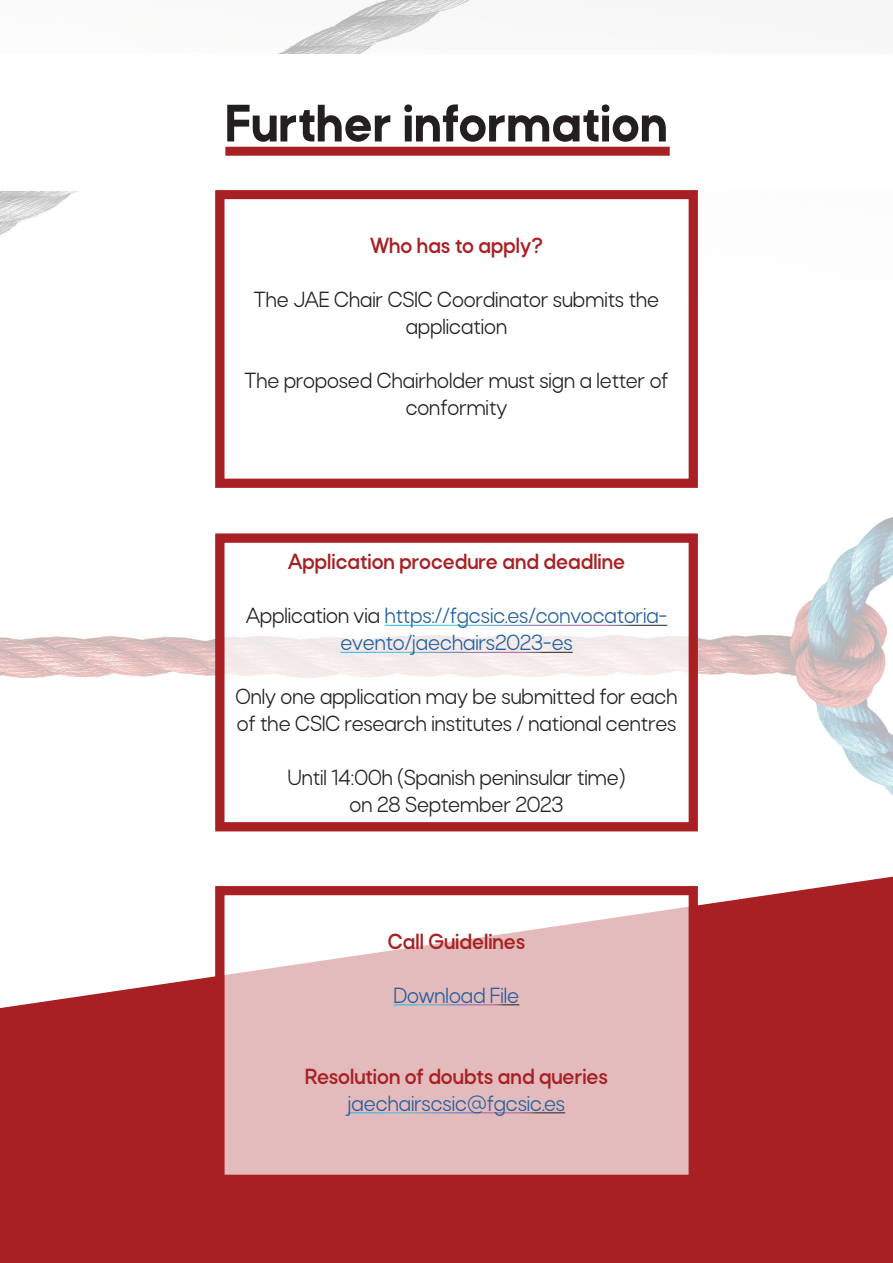
<style>
.page{position:relative;width:893px;height:1263px;background:#fff}
.page>*{position:absolute;margin:0;border:0;box-sizing:border-box;transform-origin:0 0}
.t1{font:900 54px "Rota";color:#231f20}
.t2{font:22.5px/27px "Rota";color:#231f20;text-align:center}
.t3{font:22.5px/27px "Rota";color:#215e9f;text-align:center}
.t4{font:700 22.5px "Rota";color:#a82024}
.s1{color:#231f20}
</style>
<div class="page">
<img style="left:0;top:0;width:893px;height:877px">
<svg style="left:0;top:877px;width:893px;height:386px;fill:#a82024"></svg>
<div style="left:215px;top:190px;width:483px;height:298px;background:#fff"></div>
<div style="left:0;top:54px;width:893px;height:136px;background:#fff"></div>
<div style="left:225px;top:147px;width:445px;height:9px;background:#a82024"></div>
<div style="left:215px;top:534px;width:483px;height:297px;background:#fff"></div>
<svg style="left:225px;top:896px;width:463px;height:278px;fill:#e4bbbc"></svg>
<div style="left:215px;top:190px;width:483px;height:298px;border:9px solid #a82024"></div>
<div style="left:215px;top:534px;width:483px;height:297px;border:9px solid #a82024"></div>
<hr style="left:394px;top:1004px;width:125px;height:1px;background:#fff">
<hr style="left:348px;top:1112px;width:217px;height:1px;background:#fff">
<div style="left:215px;top:886px;width:483px;height:298px;border:9px solid #a82024"></div>
<p class="t1" style="left:225px;top:94px;width:444px">Further information</p>
<p class="t4" style="left:370px;top:233px;width:175px">Who has to apply?</p>
<p class="t2" style="left:254px;top:286px;width:407px">The JAE Chair CSIC Coordinator submits the application</p>
<p class="t2" style="left:244px;top:367px;width:426px">The proposed Chairholder must sign a letter of conformity</p>
<p class="t4" style="left:288px;top:549px;width:339px">Application procedure and deadline</p>
<p class="t3" style="left:246px;top:602px;width:423px"><span class="s1">Application via</span> https://fgcsic.es/convocatoria&shy;evento/jaechairs2023-es</p>
<p class="t2" style="left:236px;top:683px;width:443px;text-align:left">Only one application may be submitted for each of the CSIC research institutes / national centres</p>
<p class="t2" style="left:288px;top:764px;width:339px">Until 14:00h (Spanish peninsular time)</p>
<p class="t2" style="left:350px;top:791px;width:215px">on 28 September 2023</p>
<p class="t4" style="left:388px;top:929px;width:139px">Call Guidelines</p>
<p class="t3" style="left:394px;top:982px;width:127px">Download File</p>
<p class="t4" style="left:305px;top:1064px;width:304px">Resolution of doubts and queries</p>
<p class="t3" style="left:348px;top:1090px;width:219px">jaechairscsic@fgcsic.es</p>
</div>
